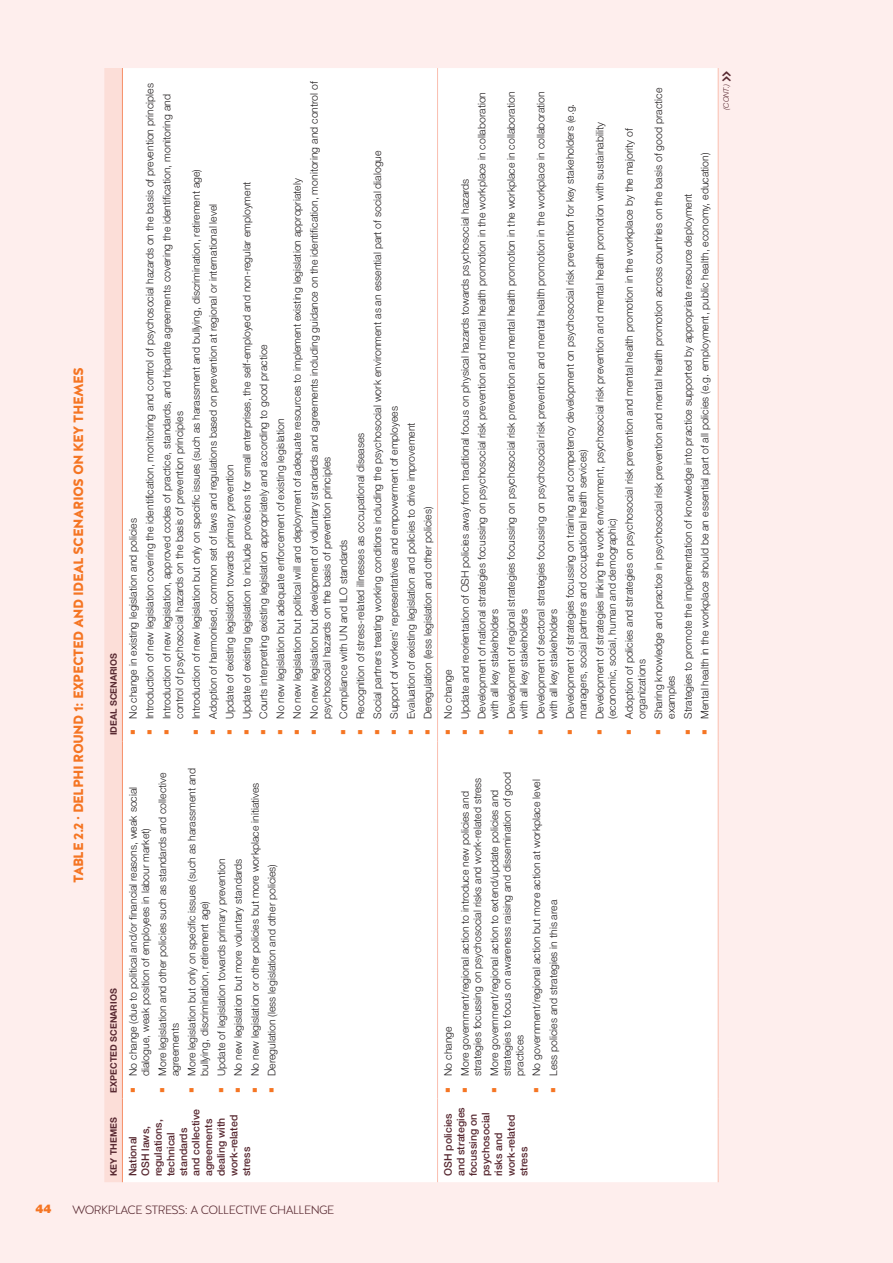
<style>
.page{position:relative;width:893px;height:1263px;background:#feeeed}
.page>*{position:absolute;margin:0;border:0;box-sizing:border-box;transform-origin:0 0}
.t1{font:22.5px "Halis GR";color:#582931}
.t2{font:900 13.5px "Halis GR";letter-spacing:-.05em;color:#f57523}
.t3{font:300 12px "Halis GR";letter-spacing:-.05em;color:#582931}
.t4{font:900 12px "Helvetica Neue";color:#f57523}
.t5{font:300 10.5px/12.6px "Helvetica Neue";color:#231f20}
.t6{font:500 10.5px/12.6px "Helvetica Neue";color:#582931}
.t7{font:700 9px "Helvetica Neue";color:#582931}
.t8{font:italic 300 7.5px "Helvetica Neue";color:#582931}
.s1{color:#f57523}
</style>
<div class="page">
<div style="left:104px;top:68px;width:18px;height:1114px;background:#fcded8"></div>
<div style="left:123px;top:68px;width:594px;height:1114px;background:#fff"></div>
<hr style="left:437px;top:1098px;width:1px;height:84px;background:#fabeaf">
<hr style="left:437px;top:741px;width:1px;height:357px;background:#fabeaf">
<hr style="left:437px;top:68px;width:1px;height:673px;background:#fabeaf">
<hr style="left:718px;top:1098px;width:1px;height:84px;background:#fabeaf">
<hr style="left:718px;top:741px;width:1px;height:357px;background:#fabeaf">
<hr style="left:718px;top:68px;width:1px;height:673px;background:#fabeaf">
<hr style="left:122px;top:1098px;width:1px;height:84px;background:#f69068">
<hr style="left:122px;top:741px;width:1px;height:357px;background:#f69068">
<hr style="left:122px;top:68px;width:1px;height:673px;background:#f69068">
<p class="t2" style="left:70px;top:883px;width:517px;rotate:-90deg">TABLE 2.2 · DELPHI ROUND 1: EXPECTED AND IDEAL SCENARIOS ON KEY THEMES</p>
<p class="t7" style="left:108px;top:735px;width:84px;rotate:-90deg">IDEAL SCENARIOS</p>
<p class="t5" style="left:308px;top:719px;width:639px;text-indent:-16px;rotate:-90deg"><span class="s1">○</span> No new legislation but development of voluntary standards and agreements including guidance on the identification, monitoring and control of psychosocial hazards on the basis of prevention principles</p>
<p class="t5" style="left:143px;top:735px;width:654px;rotate:-90deg"><span class="s1">○</span> Introduction of new legislation covering the identification, monitoring and control of psychosocial hazards on the basis of prevention principles</p>
<p class="t5" style="left:160px;top:719px;width:626px;text-indent:-16px;rotate:-90deg"><span class="s1">○</span> Introduction of new legislation, approved codes of practice, standards, and tripartite agreements covering the identification, monitoring and control of psychosocial hazards on the basis of prevention principles</p>
<p class="t5" style="left:371px;top:735px;width:586px;rotate:-90deg"><span class="s1">○</span> Social partners treating working conditions including the psychosocial work environment as an essential part of social dialogue</p>
<p class="t5" style="left:190px;top:735px;width:568px;rotate:-90deg"><span class="s1">○</span> Introduction of new legislation but only on specific issues (such as harassment and bullying, discrimination, retirement age)</p>
<p class="t5" style="left:291px;top:735px;width:558px;rotate:-90deg"><span class="s1">○</span> No new legislation but political will and deployment of adequate resources to implement existing legislation appropriately</p>
<p class="t5" style="left:240px;top:735px;width:555px;rotate:-90deg"><span class="s1">○</span> Update of existing legislation to include provisions for small enterprises, the self-employed and non-regular employment</p>
<p class="t5" style="left:206px;top:735px;width:533px;rotate:-90deg"><span class="s1">○</span> Adoption of harmonised, common set of laws and regulations based on prevention at regional or international level</p>
<p class="t5" style="left:257px;top:735px;width:392px;rotate:-90deg"><span class="s1">○</span> Courts interpreting existing legislation appropriately and according to good practice</p>
<p class="t5" style="left:388px;top:735px;width:331px;rotate:-90deg"><span class="s1">○</span> Support of workers’ representatives and empowerment of employees</p>
<p class="t5" style="left:274px;top:735px;width:318px;rotate:-90deg"><span class="s1">○</span> No new legislation but adequate enforcement of existing legislation</p>
<p class="t5" style="left:404px;top:735px;width:314px;rotate:-90deg"><span class="s1">○</span> Evaluation of existing legislation and policies to drive improvement</p>
<p class="t5" style="left:354px;top:735px;width:304px;rotate:-90deg"><span class="s1">○</span> Recognition of stress-related illnesses as occupational diseases</p>
<p class="t5" style="left:223px;top:735px;width:273px;rotate:-90deg"><span class="s1">○</span> Update of existing legislation towards primary prevention</p>
<p class="t5" style="left:421px;top:735px;width:230px;rotate:-90deg"><span class="s1">○</span> Deregulation (less legislation and other policies)</p>
<p class="t5" style="left:126px;top:735px;width:219px;rotate:-90deg"><span class="s1">○</span> No change in existing legislation and policies</p>
<p class="t5" style="left:337px;top:735px;width:197px;rotate:-90deg"><span class="s1">○</span> Compliance with UN and ILO standards</p>
<p class="t5" style="left:652px;top:719px;width:632px;text-indent:-16px;rotate:-90deg"><span class="s1">○</span> Sharing knowledge and practice in psychosocial risk prevention and mental health promotion across countries on the basis of good practice examples</p>
<p class="t5" style="left:475px;top:719px;width:628px;text-indent:-16px;rotate:-90deg"><span class="s1">○</span> Development of national strategies focussing on psychosocial risk prevention and mental health promotion in the workplace in collaboration with all key stakeholders</p>
<p class="t5" style="left:505px;top:719px;width:629px;text-indent:-16px;rotate:-90deg"><span class="s1">○</span> Development of regional strategies focussing on psychosocial risk prevention and mental health promotion in the workplace in collaboration with all key stakeholders</p>
<p class="t5" style="left:534px;top:719px;width:629px;text-indent:-16px;rotate:-90deg"><span class="s1">○</span> Development of sectoral strategies focussing on psychosocial risk prevention and mental health promotion in the workplace in collaboration with all key stakeholders</p>
<p class="t5" style="left:564px;top:719px;width:617px;text-indent:-16px;rotate:-90deg"><span class="s1">○</span> Development of strategies focussing on training and competency development on psychosocial risk prevention for key stakeholders (e.g. managers, social partners and occupational health services)</p>
<p class="t5" style="left:593px;top:719px;width:598px;text-indent:-16px;rotate:-90deg"><span class="s1">○</span> Development of strategies linking the work environment, psychosocial risk prevention and mental health promotion with sustainability (economic, social, human and demographic)</p>
<p class="t5" style="left:622px;top:719px;width:592px;text-indent:-16px;rotate:-90deg"><span class="s1">○</span> Adoption of policies and strategies on psychosocial risk prevention and mental health promotion in the workplace by the majority of organizations</p>
<p class="t5" style="left:698px;top:735px;width:584px;rotate:-90deg"><span class="s1">○</span> Mental health in the workplace should be an essential part of all policies (e.g. employment, public health, economy, education)</p>
<p class="t5" style="left:458px;top:735px;width:558px;rotate:-90deg"><span class="s1">○</span> Update and reorientation of OSH policies away from traditional focus on physical hazards towards psychosocial hazards</p>
<p class="t5" style="left:681px;top:735px;width:543px;rotate:-90deg"><span class="s1">○</span> Strategies to promote the implementation of knowledge into practice supported by appropriate resource deployment</p>
<p class="t5" style="left:442px;top:735px;width:68px;rotate:-90deg"><span class="s1">○</span> No change</p>
<p class="t7" style="left:108px;top:1092px;width:106px;rotate:-90deg">EXPECTED SCENARIOS</p>
<p class="t7" style="left:108px;top:1176px;width:60px;rotate:-90deg">KEY THEMES</p>
<p class="t5" style="left:156px;top:1076px;width:305px;text-indent:-16px;rotate:-90deg"><span class="s1">○</span> More legislation and other policies such as standards and collective agreements</p>
<p class="t5" style="left:185px;top:1076px;width:310px;text-indent:-16px;rotate:-90deg"><span class="s1">○</span> More legislation but only on specific issues (such as harassment and bullying, discrimination, retirement age)</p>
<p class="t5" style="left:248px;top:1092px;width:311px;rotate:-90deg"><span class="s1">○</span> No new legislation or other policies but more workplace initiatives</p>
<p class="t5" style="left:126px;top:1076px;width:291px;text-indent:-16px;rotate:-90deg"><span class="s1">○</span> No change (due to political and/or financial reasons, weak social dialogue, weak position of employees in labour market)</p>
<p class="t5" style="left:215px;top:1092px;width:236px;rotate:-90deg"><span class="s1">○</span> Update of legislation towards primary prevention</p>
<p class="t5" style="left:232px;top:1092px;width:235px;rotate:-90deg"><span class="s1">○</span> No new legislation but more voluntary standards</p>
<p class="t5" style="left:265px;top:1092px;width:230px;rotate:-90deg"><span class="s1">○</span> Deregulation (less legislation and other policies)</p>
<p class="t6" style="left:126px;top:1176px;width:69px;rotate:-90deg">National<br>OSH laws, regulations, technical standards and collective agreements dealing with work-related stress</p>
<p class="t5" style="left:458px;top:1076px;width:300px;text-indent:-16px;rotate:-90deg"><span class="s1">○</span> More government/regional action to introduce new policies and strategies focussing on psychosocial risks and work-related stress</p>
<p class="t5" style="left:488px;top:1076px;width:305px;text-indent:-16px;rotate:-90deg"><span class="s1">○</span> More government/regional action to extend/update policies and strategies to focus on awareness raising and dissemination of good practices</p>
<p class="t5" style="left:530px;top:1092px;width:315px;rotate:-90deg"><span class="s1">○</span> No government/regional action but more action at workplace level</p>
<p class="t5" style="left:547px;top:1092px;width:194px;rotate:-90deg"><span class="s1">○</span> Less policies and strategies in this area</p>
<p class="t5" style="left:442px;top:1092px;width:68px;rotate:-90deg"><span class="s1">○</span> No change</p>
<p class="t6" style="left:442px;top:1176px;width:71px;rotate:-90deg">OSH policies and strategies focussing on psychosocial risks and work-related stress</p>
<p class="t4" style="left:35px;top:1202px;width:18px">44</p>
<p class="t3" style="left:72px;top:1202px;width:264px">WORKPLACE STRESS: A COLLECTIVE CHALLENGE</p>
<h1 class="t1" style="left:712px;top:82px;width:13px;rotate:-90deg">››</h1>
<p class="t8" style="left:722px;top:110px;width:28px;rotate:-90deg">(CONT.)</p>
</div>
